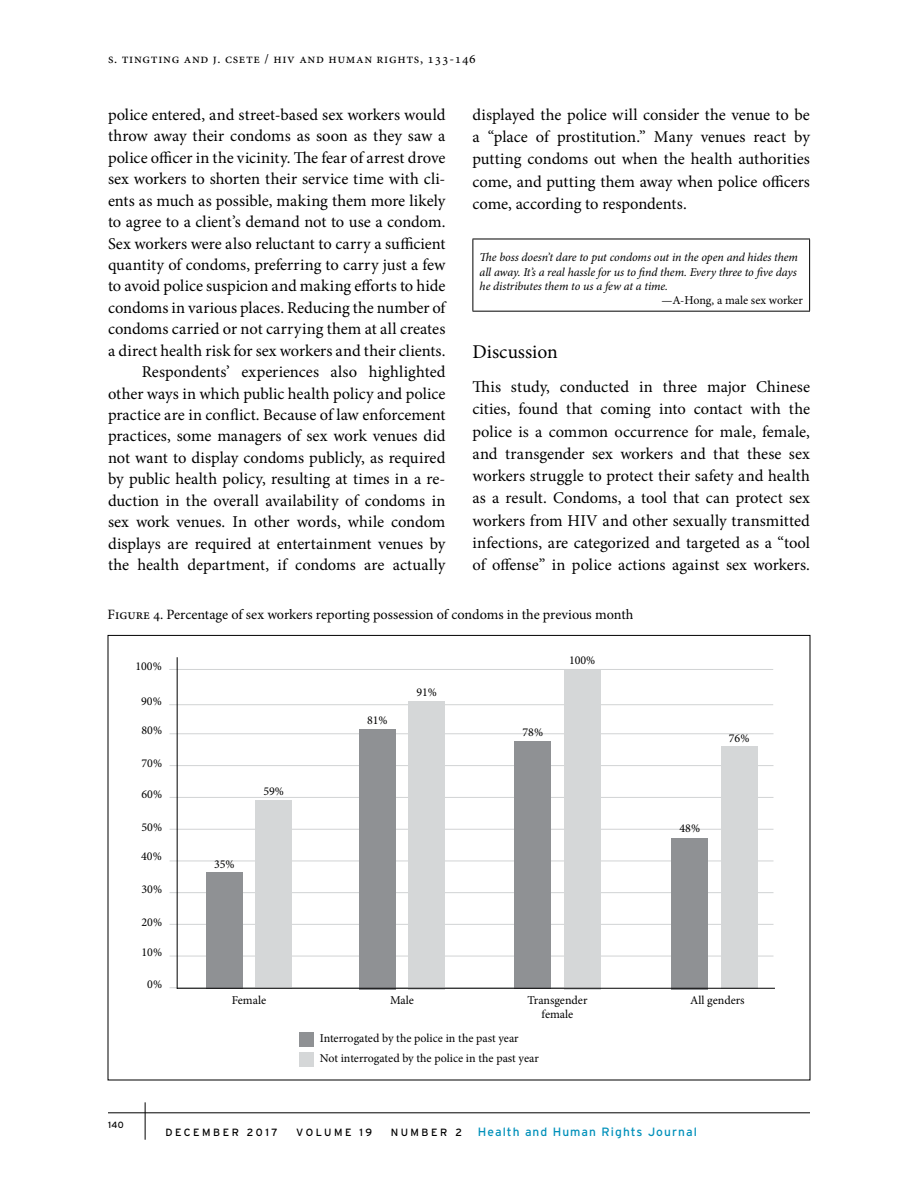
<style>
.page{position:relative;width:918px;height:1188px;background:#fff}
.page>*{position:absolute;margin:0;border:0;box-sizing:border-box;transform-origin:0 0}
.t1{font:19.5px "Minion Pro";color:#000}
.t2{font:16.5px/21.5px "Minion Pro";color:#000;text-align:justify}
.t3{font:14.25px "Minion Pro";letter-spacing:-.005em;color:#000}
.t4{font:13.5px "Minion Pro";letter-spacing:.05em;color:#000}
.t5{font:12px/20.1px "Minion Pro";letter-spacing:-.005em;color:#000}
.t6{font:italic 12px/14.4px "Minion Pro";letter-spacing:-.01em;color:#000;text-align:justify}
.t7{font:12px "Interstate";letter-spacing:.09em;color:#0090ba}
.t8{font:10.5px "Interstate";letter-spacing:.24em;color:#000}
.t9{font:9px "Interstate";color:#000}
.s1{font-size:10.5px;color:#000}
</style>
<div class="page">
<hr style="left:108px;top:1113px;width:702px;height:1px;background:#000">
<hr style="left:145px;top:1102px;width:1px;height:38px;background:#000">
<hr style="left:472px;top:239px;width:338px;height:1px;background:#000">
<hr style="left:472px;top:239px;width:1px;height:72px;background:#000">
<hr style="left:809px;top:239px;width:1px;height:72px;background:#000">
<hr style="left:472px;top:311px;width:338px;height:1px;background:#000">
<div style="left:300px;top:1032px;width:14px;height:15px;background:#8f9194"></div>
<div style="left:300px;top:1052px;width:14px;height:15px;background:#d5d7d8"></div>
<hr style="left:170px;top:956px;width:604px;height:1px;background:#d1d3d4">
<hr style="left:170px;top:733px;width:604px;height:1px;background:#d1d3d4">
<hr style="left:170px;top:765px;width:604px;height:1px;background:#d1d3d4">
<hr style="left:170px;top:797px;width:604px;height:1px;background:#d1d3d4">
<hr style="left:170px;top:829px;width:604px;height:1px;background:#d1d3d4">
<hr style="left:170px;top:861px;width:604px;height:1px;background:#d1d3d4">
<hr style="left:170px;top:892px;width:604px;height:1px;background:#d1d3d4">
<hr style="left:170px;top:924px;width:604px;height:1px;background:#d1d3d4">
<hr style="left:169px;top:704px;width:604px;height:1px;background:#d1d3d4">
<hr style="left:169px;top:669px;width:604px;height:1px;background:#d1d3d4">
<hr style="left:170px;top:987px;width:414px;height:1px;background:#d1d3d4">
<div style="left:255px;top:800px;width:37px;height:189px;background:#d5d7d8"></div>
<div style="left:206px;top:873px;width:37px;height:116px;background:#8f9194"></div>
<div style="left:408px;top:701px;width:37px;height:288px;background:#d5d7d8"></div>
<div style="left:359px;top:729px;width:37px;height:260px;background:#8f9194"></div>
<div style="left:564px;top:670px;width:36px;height:319px;background:#d5d7d8"></div>
<div style="left:515px;top:741px;width:36px;height:248px;background:#8f9194"></div>
<div style="left:721px;top:746px;width:36px;height:243px;background:#d5d7d8"></div>
<div style="left:672px;top:838px;width:36px;height:151px;background:#8f9194"></div>
<hr style="left:177px;top:657px;width:1px;height:332px;background:#000">
<hr style="left:177px;top:988px;width:598px;height:1px;background:#000">
<p class="t4" style="left:108px;top:50px;width:369px">s. tingting and j. csete / HIV and Human Rights, 133-146</p>
<p class="t2" style="left:108px;top:104px;width:339px;text-align:right">police entered, and street-based sex workers would throw away their condoms as soon as they saw a police officer in the vicinity. The fear of arrest drove sex workers to shorten their service time with cli&shy;ents as much as possible, making them more likely to agree to a client’s demand not to use a condom.<br>Sex workers were also reluctant to carry a sufficient quantity of condoms, preferring to carry just a few to avoid police suspicion and making efforts to hide condoms in various places. Reducing the number of condoms carried or not carrying them at all creates a direct health risk for sex workers and their clients.<br>Respondents’ experiences also highlighted other ways in which public health policy and police practice are in conflict. Because of law enforcement practices, some managers of sex work venues did not want to display condoms publicly, as required by public health policy, resulting at times in a re&shy;duction in the overall availability of condoms in sex work venues. In other words, while condom displays are required at entertainment venues by the health department, if condoms are actually</p>
<p class="t2" style="left:473px;top:103px;width:339px;line-height:22.4px">displayed the police will consider the venue to be a “place of prostitution.” Many venues react by putting condoms out when the health authorities come, and putting them away when police officers come, according to respondents.</p>
<p class="t6" style="left:480px;top:250px;width:320px">The boss doesn’t dare to put condoms out in the open and hides them all away. It’s a real hassle for us to find them. Every three to five days he distributes them to us a few at a time.</p>
<p class="t5" style="left:661px;top:291px;width:143px">—A-Hong, a male sex worker</p>
<p class="t1" style="left:472px;top:339px;width:87px">Discussion</p>
<p class="t2" style="left:472px;top:376px;width:339px;line-height:22.4px">This study, conducted in three major Chinese cities, found that coming into contact with the police is a common occurrence for male, female, and transgender sex workers and that these sex workers struggle to protect their safety and health as a result. Condoms, a tool that can protect sex workers from HIV and other sexually transmitted infections, are categorized and targeted as a “tool of offense” in police actions against sex workers.</p>
<p class="t3" style="left:108px;top:605px;width:527px">Figure 4. Percentage of sex workers reporting possession of condoms in the previous month</p>
<p class="t5" style="left:135px;top:656px;width:28px">100%</p>
<p class="t5" style="left:141px;top:691px;width:22px">90%</p>
<p class="t5" style="left:141px;top:720px;width:22px">80%</p>
<p class="t5" style="left:141px;top:753px;width:22px">70%</p>
<p class="t5" style="left:141px;top:784px;width:22px">60%</p>
<p class="t5" style="left:141px;top:817px;width:22px">50%</p>
<p class="t5" style="left:141px;top:846px;width:22px">40%</p>
<p class="t5" style="left:141px;top:879px;width:22px">30%</p>
<p class="t5" style="left:141px;top:912px;width:22px">20%</p>
<p class="t5" style="left:141px;top:943px;width:22px">10%</p>
<p class="t5" style="left:147px;top:974px;width:16px">0%</p>
<p class="t5" style="left:214px;top:854px;width:22px">35%</p>
<p class="t5" style="left:263px;top:781px;width:22px">59%</p>
<p class="t5" style="left:367px;top:710px;width:22px">81%</p>
<p class="t5" style="left:416px;top:682px;width:22px">91%</p>
<p class="t5" style="left:523px;top:723px;width:22px">78%</p>
<p class="t5" style="left:569px;top:650px;width:28px">100%</p>
<p class="t5" style="left:729px;top:728px;width:22px">76%</p>
<p class="t5" style="left:679px;top:819px;width:22px">48%</p>
<p class="t5" style="left:232px;top:990px;width:36px">Female</p>
<p class="t5" style="left:390px;top:990px;width:25px">Male</p>
<p class="t5" style="left:528px;top:993px;width:61px;line-height:14.4px;text-align:center">Transgender female</p>
<p class="t5" style="left:690px;top:990px;width:56px">All genders</p>
<p class="t5" style="left:320px;top:1028px;width:220px">Interrogated by the police in the past year<br>Not interrogated by the police in the past year</p>
<p class="t9" style="left:108px;top:1119px;width:17px">140</p>
<p class="t8" style="left:166px;top:1126px;width:114px">DECEMBER 2017</p>
<p class="t8" style="left:296px;top:1126px;width:77px">VOLUME 19</p>
<p class="t7" style="left:391px;top:1124px;width:308px"><span class="s1">NUMBER 2</span> Health and Human Rights Journal</p>
</div>
